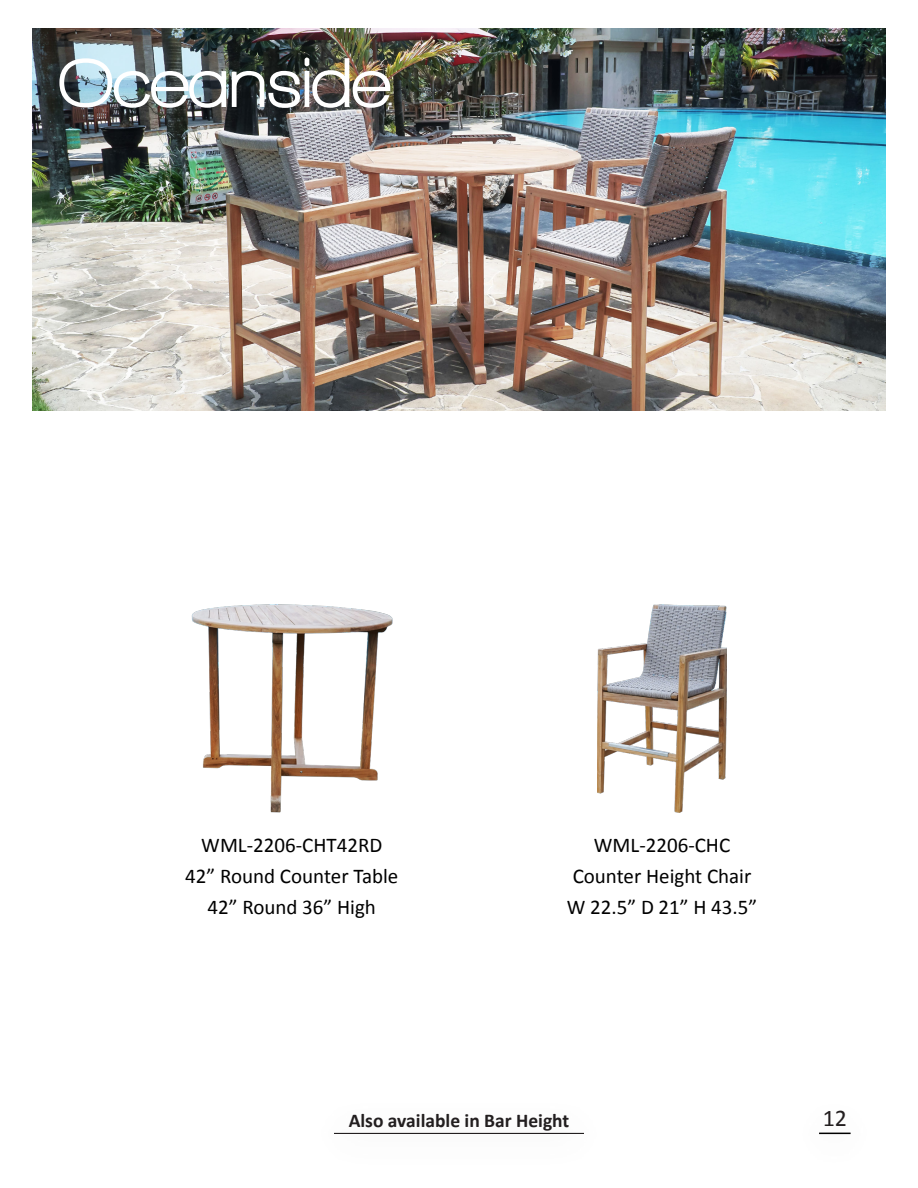
<style>
.page{position:relative;width:918px;height:1188px;background:#fff}
.page>*{position:absolute;margin:0;border:0;box-sizing:border-box;transform-origin:0 0}
.t1{font:800 72px "Walkway";color:#fff}
.t2{font:24px "Calibri";color:#231f20}
.t3{font:21px "Calibri";color:#000}
.t4{font:700 19.5px "Calibri";color:#231f20}
</style>
<div class="page">
<hr style="left:819px;top:1133px;width:32px;height:1px;background:#000">
<img style="left:32px;top:28px;width:854px;height:383px">
<img style="left:598px;top:604px;width:129px;height:208px">
<img style="left:191px;top:604px;width:201px;height:208px">
<hr style="left:334px;top:1133px;width:250px;height:1px;background:#231f20">
<p class="t1" style="left:58px;top:44px;width:333px">Oceanside</p>
<p class="t3" style="left:201px;top:832px;width:183px">WML-2206-CHT42RD</p>
<p class="t3" style="left:594px;top:832px;width:138px">WML-2206-CHC</p>
<p class="t3" style="left:185px;top:863px;width:215px">42” Round Counter Table</p>
<p class="t3" style="left:573px;top:863px;width:180px">Counter Height Chair</p>
<p class="t3" style="left:208px;top:894px;width:170px">42” Round 36” High</p>
<p class="t3" style="left:567px;top:894px;width:192px">W 22.5” D 21” H 43.5”</p>
<p class="t4" style="left:349px;top:1106px;width:222px">Also available in Bar Height</p>
<p class="t2" style="left:823px;top:1103px;width:26px">12</p>
</div>
